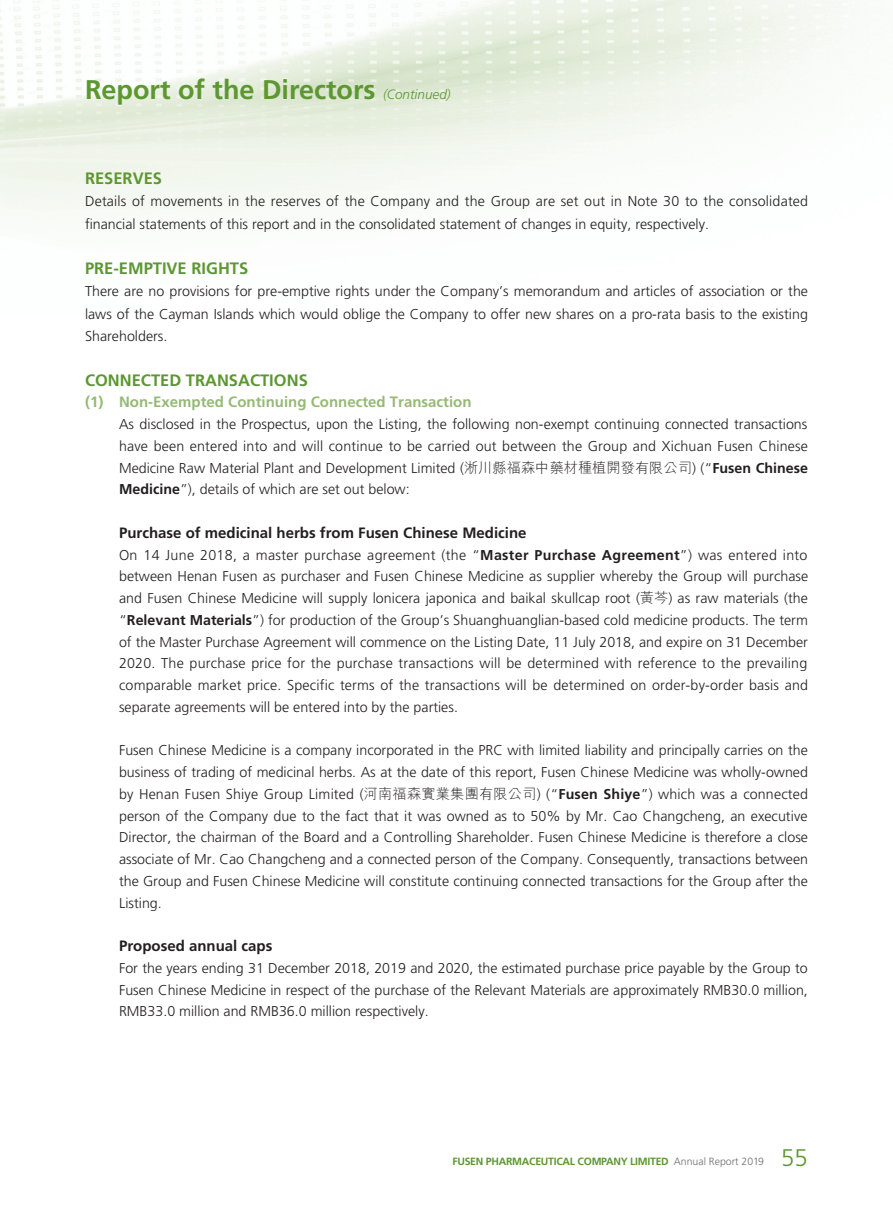
<style>
.page{position:relative;width:893px;height:1212px;background:#fff}
.page>*{position:absolute;margin:0;border:0;box-sizing:border-box;transform-origin:0 0}
.t1{font:700 27px "Frutiger LT Std";color:#5c9731}
.t2{font:300 24px "Frutiger LT Std";color:#5c9731}
.t3{font:700 16.5px "Frutiger LT Std";color:#5c9731}
.t4{font:700 15px "Frutiger LT Std";color:#231f20}
.t5{font:700 15px "Frutiger LT Std";color:#96b977}
.t6{font:300 14.25px/21.8px "Frutiger LT Std";color:#231f20;text-align:justify}
.t7{font:700 10.5px "Frutiger LT Std";letter-spacing:-.025em;color:#5c9731}
.s1{font-weight:300;font-style:italic;font-size:13.5px}
.s2{font-family:"M Hei HK"}
.s3{font-weight:700}
.s4{font-weight:300;color:#6c6d70}
</style>
<div class="page">
<img style="left:0;top:0;width:881px;height:211px">
<h1 class="t1" style="left:85px;top:74px;width:367px">Report of the Directors <span class="s1">(Continued)</span></h1>
<p class="t3" style="left:85px;top:168px;width:79px">RESERVES</p>
<p class="t6" style="left:85px;top:190px;width:725px;line-height:22.5px">Details of movements in the reserves of the Company and the Group are set out in Note 30 to the consolidated financial statements of this report and in the consolidated statement of changes in equity, respectively.</p>
<p class="t3" style="left:85px;top:258px;width:165px">PRE-EMPTIVE RIGHTS</p>
<p class="t6" style="left:85px;top:280px;width:724px;line-height:22.5px">There are no provisions for pre-emptive rights under the Company’s memorandum and articles of association or the laws of the Cayman Islands which would oblige the Company to offer new shares on a pro-rata basis to the existing Shareholders.</p>
<p class="t3" style="left:85px;top:370px;width:224px">CONNECTED TRANSACTIONS</p>
<p class="t5" style="left:85px;top:393px;width:388px">(1) Non-Exempted Continuing Connected Transaction</p>
<p class="t6" style="left:119px;top:413px;width:690px">As disclosed in the Prospectus, upon the Listing, the following non-exempt continuing connected transactions have been entered into and will continue to be carried out between the Group and Xichuan Fusen Chinese Medicine Raw Material Plant and Development Limited (<span class="s2">淅川縣福森中藥材種植開發有限公司</span>) (“<span class="s3">Fusen Chinese Medicine</span>”), details of which are set out below:</p>
<p class="t4" style="left:119px;top:524px;width:409px">Purchase of medicinal herbs from Fusen Chinese Medicine</p>
<p class="t6" style="left:119px;top:544px;width:691px">On 14 June 2018, a master purchase agreement (the “<span class="s3">Master Purchase Agreement</span>”) was entered into between Henan Fusen as purchaser and Fusen Chinese Medicine as supplier whereby the Group will purchase and Fusen Chinese Medicine will supply lonicera japonica and baikal skullcap root (<span class="s2">黃芩</span>) as raw materials (the “<span class="s3">Relevant Materials</span>”) for production of the Group’s Shuanghuanglian-based cold medicine products. The term of the Master Purchase Agreement will commence on the Listing Date, 11 July 2018, and expire on 31 December 2020. The purchase price for the purchase transactions will be determined with reference to the prevailing comparable market price. Specific terms of the transactions will be determined on order-by-order basis and separate agreements will be entered into by the parties.</p>
<p class="t6" style="left:119px;top:740px;width:690px">Fusen Chinese Medicine is a company incorporated in the PRC with limited liability and principally carries on the business of trading of medicinal herbs. As at the date of this report, Fusen Chinese Medicine was wholly-owned by Henan Fusen Shiye Group Limited (<span class="s2">河南福森實業集團有限公司</span>) (“<span class="s3">Fusen Shiye</span>”) which was a connected person of the Company due to the fact that it was owned as to 50% by Mr. Cao Changcheng, an executive Director, the chairman of the Board and a Controlling Shareholder. Fusen Chinese Medicine is therefore a close associate of Mr. Cao Changcheng and a connected person of the Company. Consequently, transactions between the Group and Fusen Chinese Medicine will constitute continuing connected transactions for the Group after the Listing.</p>
<p class="t4" style="left:119px;top:937px;width:155px">Proposed annual caps</p>
<p class="t6" style="left:119px;top:957px;width:690px">For the years ending 31 December 2018, 2019 and 2020, the estimated purchase price payable by the Group to Fusen Chinese Medicine in respect of the purchase of the Relevant Materials are approximately RMB30.0 million, RMB33.0 million and RMB36.0 million respectively.</p>
<p class="t7" style="left:452px;top:1155px;width:313px">FUSEN PHARMACEUTICAL COMPANY LIMITED <span class="s4">Annual Report 2019</span></p>
<h2 class="t2" style="left:781px;top:1144px;width:28px">55</h2>
</div>
